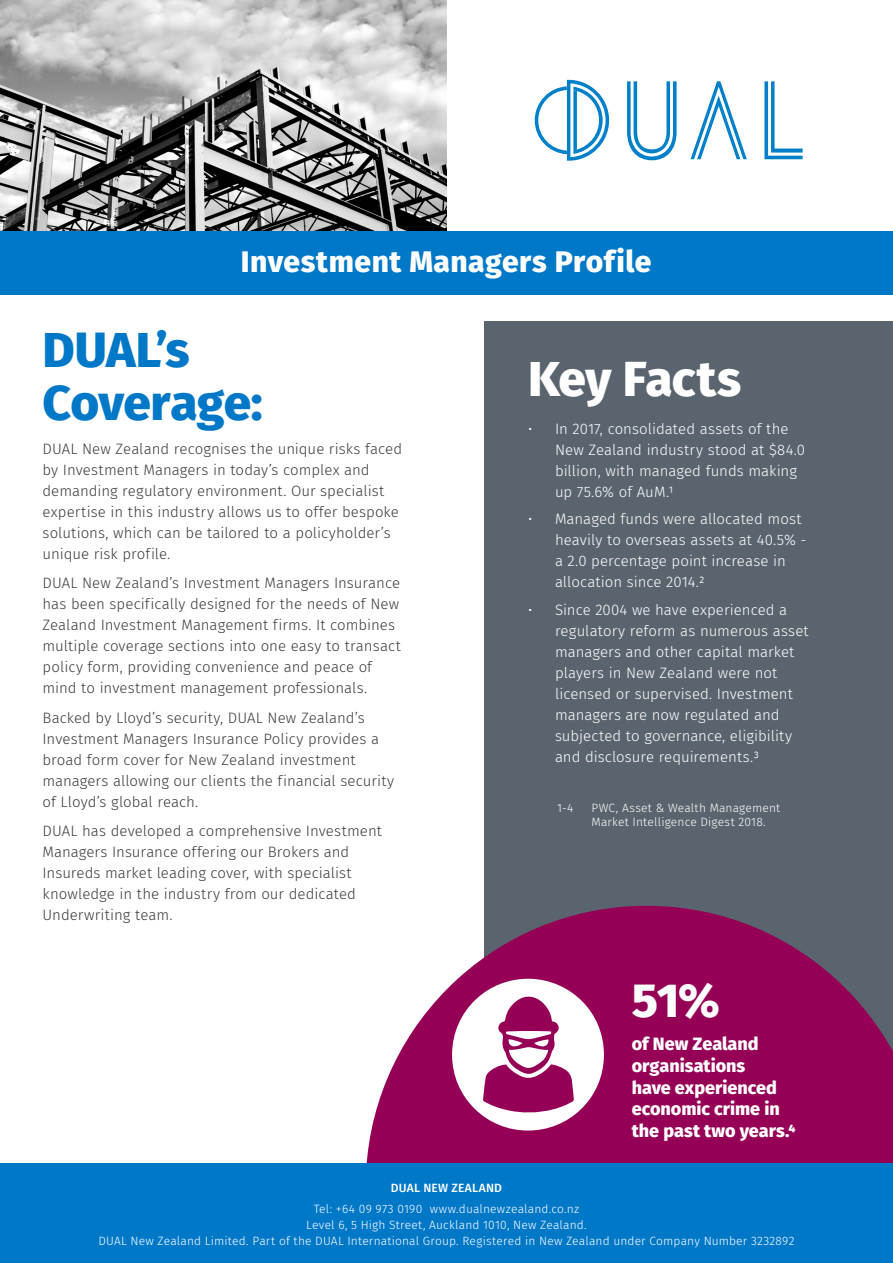
<style>
.page{position:relative;width:893px;height:1263px;background:#fff}
.page>*{position:absolute;margin:0;border:0;box-sizing:border-box;transform-origin:0 0}
.t1{font:800 49.5px/52.5px "Fira Sans";letter-spacing:-.015em;color:#0078c8}
.H1_-_White{font:800 49.5px "Fira Sans";letter-spacing:-.01em;color:#fff}
.H4_-_White{font:800 48px "Fira Sans";color:#fff}
.Document_Title{font:800 30px "Fira Sans";letter-spacing:.015em;color:#fff}
.H4_-_White-2{font:800 18px/21.6px "Fira Sans";color:#fff}
.Body{font:300 15px/21px "Fira Sans";color:#3c3c3c}
.t2{font:300 15px/21px "Fira Sans";color:#fff}
.Body_-_White{font:300 12px/14.4px "Fira Sans";letter-spacing:.015em;color:#fff}
.t3{font:500 12px "Fira Sans";letter-spacing:.02em;color:#fff}
</style>
<div class="page">
<div style="left:485px;top:321px;width:408px;height:815px;background:#5a646e"></div>
<svg style="left:366px;top:906px;width:527px;height:257px;fill:#950056"></svg>
<div style="left:0;top:1163px;width:893px;height:100px;background:#0078c8"></div>
<img style="left:0;top:0;width:446px;height:231px">
<svg style="left:764px;top:81px;width:39px;height:78px"></svg>
<svg style="left:627px;top:81px;width:50px;height:79px"></svg>
<svg style="left:690px;top:81px;width:57px;height:78px"></svg>
<svg style="left:535px;top:80px;width:74px;height:81px"></svg>
<div style="left:0;top:231px;width:893px;height:63px;background:#0078c8"></div>
<svg style="left:452px;top:977px;width:152px;height:154px;background:#cd88b0"></svg>
<p class="Document_Title" style="left:241px;top:236px;width:412px">Investment Managers Profile</p>
<h1 class="t1" style="left:43px;top:320px;width:222px">DUAL’s<br>Coverage:</h1>
<p class="Body" style="left:43px;top:438px;width:361px">DUAL New Zealand recognises the unique risks faced by Investment Managers in today’s complex and demanding regulatory environment. Our specialist expertise in this industry allows us to offer bespoke solutions, which can be tailored to a policyholder’s unique risk profile.</p>
<p class="Body" style="left:43px;top:572px;width:360px">DUAL New Zealand’s Investment Managers Insurance has been specifically designed for the needs of New Zealand Investment Management firms. It combines multiple coverage sections into one easy to transact policy form, providing convenience and peace of mind to investment management professionals.</p>
<p class="Body" style="left:43px;top:707px;width:353px">Backed by Lloyd’s security, DUAL New Zealand’s Investment Managers Insurance Policy provides a broad form cover for New Zealand investment managers allowing our clients the financial security of Lloyd’s global reach.</p>
<p class="Body" style="left:43px;top:820px;width:341px">DUAL has developed a comprehensive Investment Managers Insurance offering our Brokers and Insureds market leading cover, with specialist knowledge in the industry from our dedicated Underwriting team.</p>
<p class="H1_-_White" style="left:528px;top:335px;width:215px">Key Facts</p>
<p class="t2" style="left:555px;top:418px;width:252px;text-indent:-27px">• In 2017, consolidated assets of the<br>New Zealand industry stood at $84.0 billion, with managed funds making up 75.6% of AuM.1</p>
<p class="t2" style="left:555px;top:508px;width:253px;text-indent:-27px">• Managed funds were allocated most heavily to overseas assets at 40.5% - a 2.0 percentage point increase in allocation since 2014.2</p>
<p class="t2" style="left:555px;top:599px;width:255px;text-indent:-27px">• Since 2004 we have experienced a regulatory reform as numerous asset managers and other capital market players in New Zealand were not licensed or supervised. Investment managers are now regulated and subjected to governance, eligibility and disclosure requirements.3</p>
<p class="Body_-_White" style="left:557px;top:800px;width:18px">1-4</p>
<p class="Body_-_White" style="left:592px;top:800px;width:190px">PWC, Asset &amp; Wealth Management<br>Market Intelligence Digest 2018.</p>
<p class="H4_-_White" style="left:632px;top:959px;width:90px">51%</p>
<p class="H4_-_White-2" style="left:632px;top:1032px;width:166px">of New Zealand organisations<br>have experienced economic crime in the past two years.4</p>
<p class="t3" style="left:391px;top:1178px;width:113px">DUAL NEW ZEALAND</p>
<p class="Body_-_White" style="left:314px;top:1201px;width:267px">Tel: +64 09 973 0190 www.dualnewzealand.co.nz</p>
<p class="Body_-_White" style="left:306px;top:1217px;width:282px">Level 6, 5 High Street, Auckland 1010, New Zealand.</p>
<p class="Body_-_White" style="left:98px;top:1234px;width:698px">DUAL New Zealand Limited. Part of the DUAL International Group. Registered in New Zealand under Company Number 3232892</p>
</div>
